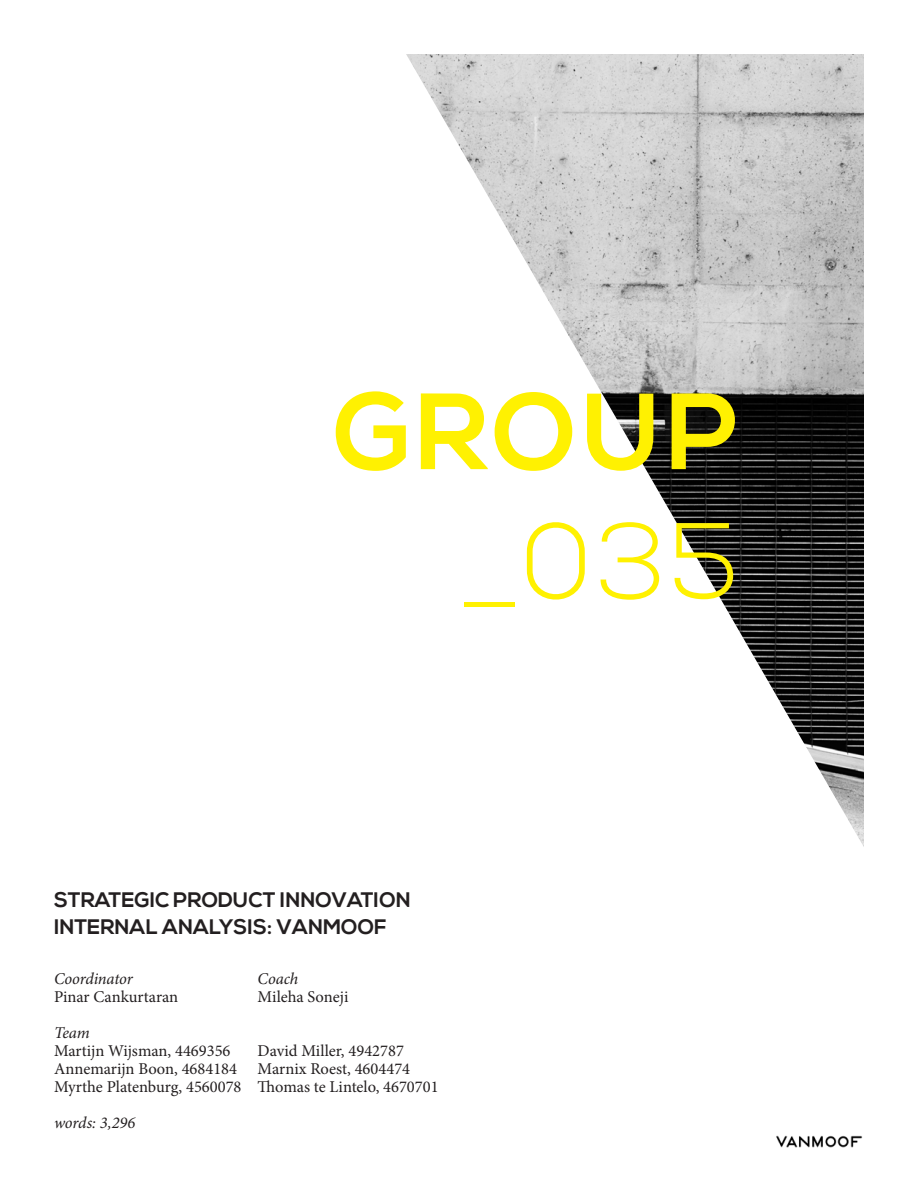
<style>
.page{position:relative;width:918px;height:1188px;background:#fff}
.page>*{position:absolute;margin:0;border:0;box-sizing:border-box;transform-origin:0 0}
.t1{font:700 108px/129.6px "Nexa";letter-spacing:.04em;color:#fff101;text-align:right}
.t2{font:700 21px "Nexa";color:#231f20}
.t3{font:16.5px "Minion Pro";color:#231f20}
.t4{font:italic 16.5px "Minion Pro";letter-spacing:-.01em;color:#231f20}
.s1{font-weight:300}
</style>
<div class="page">
<svg style="left:406px;top:54px;width:458px;height:1094px"></svg>
<p class="t1" style="left:333px;top:371px;width:407px">GROUP <span class="s1">_035</span></p>
<p class="t2" style="left:54px;top:887px;width:358px">STRATEGIC PRODUCT INNOVATION</p>
<p class="t2" style="left:54px;top:914px;width:334px">INTERNAL ANALYSIS: VANMOOF</p>
<p class="t4" style="left:54px;top:967px;width:80px">Coordinator</p>
<p class="t3" style="left:54px;top:985px;width:126px">Pinar Cankurtaran</p>
<p class="t4" style="left:54px;top:1021px;width:37px">Team</p>
<p class="t3" style="left:54px;top:1039px;width:178px">Martijn Wijsman, 4469356</p>
<p class="t3" style="left:54px;top:1057px;width:185px">Annemarijn Boon, 4684184</p>
<p class="t3" style="left:54px;top:1075px;width:189px">Myrthe Platenburg, 4560078</p>
<p class="t4" style="left:54px;top:1111px;width:83px">words: 3,296</p>
<p class="t4" style="left:258px;top:967px;width:42px">Coach</p>
<p class="t3" style="left:258px;top:985px;width:92px">Mileha Soneji</p>
<p class="t3" style="left:258px;top:1039px;width:148px">David Miller, 4942787</p>
<p class="t3" style="left:258px;top:1057px;width:154px">Marnix Roest, 4604474</p>
<p class="t3" style="left:258px;top:1075px;width:183px">Thomas te Lintelo, 4670701</p>
</div>
